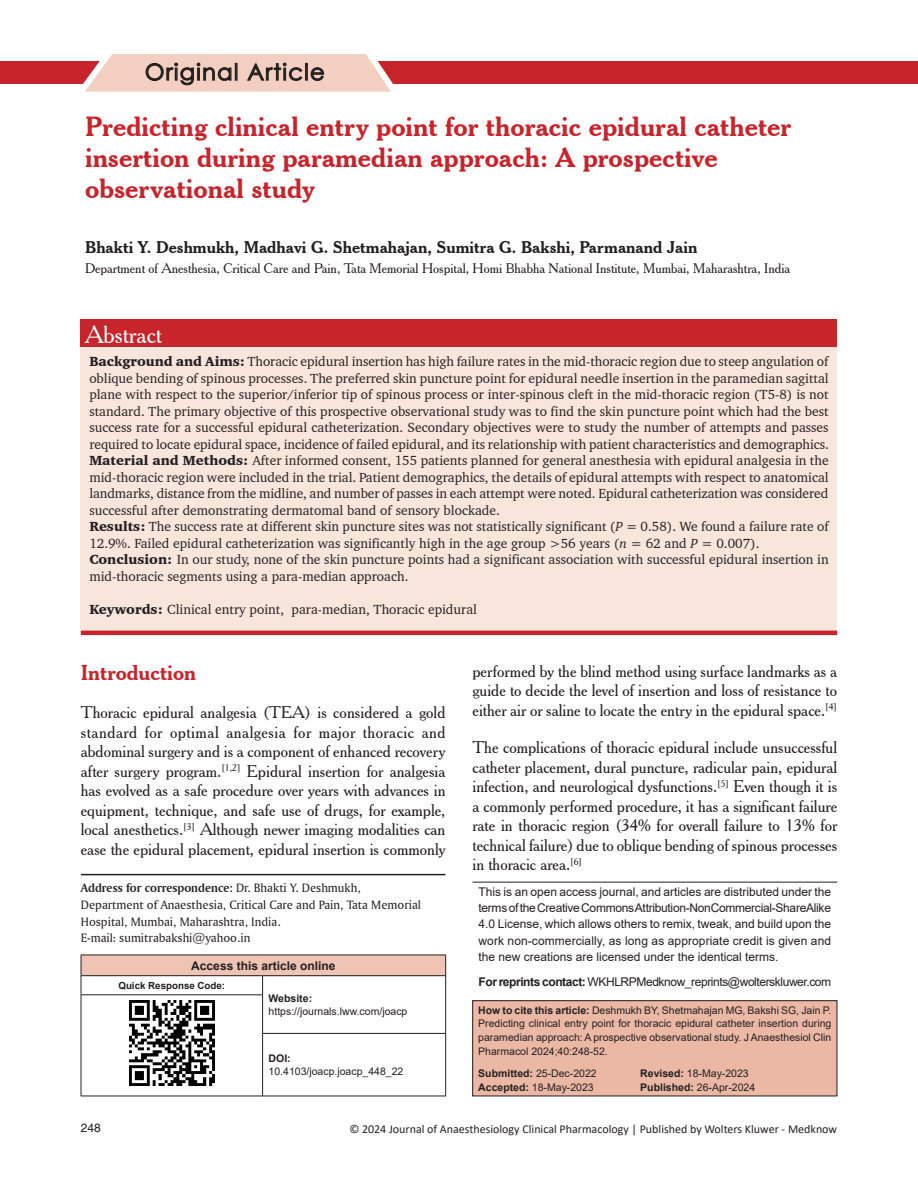
<style>
.page{position:relative;width:918px;height:1188px;background:#fff}
.page>*{position:absolute;margin:0;border:0;box-sizing:border-box;transform-origin:0 0}
.AT{font:700 27px/30.8px "Cheltenham BT";color:#c8242b}
.ABSH{font:24px "Cheltenham BT";color:#fff}
.AH{font:22.5px "Century Gothic";letter-spacing:.06em;color:#231f20}
.t1{font:700 21px "Cheltenham BT";color:#c8242b}
.TX{font:16.5px/19.5px "Cheltenham BT";color:#231f20;text-align:justify}
.AU{font:700 16.5px "Cheltenham BT";color:#231f20}
.ABS{font:13.5px/16.5px "Charter BT";color:#231f20;text-align:justify}
.AFF{font:13.5px "Cheltenham BT";color:#231f20}
.KWD{font:13.5px "Charter BT";color:#231f20}
.ADD{font:12.75px/16.5px "Amerigo BT Roman A";color:#231f20}
.C{font:12px/16.2px "Arial";color:#231f20;text-align:justify}
.t2{font:12px "Calibri";color:#231f20}
.C-2{font:12px "Arial";letter-spacing:-.035em;color:#231f20}
.AAO{font:700 12px "Arial";color:#231f20}
.t3{font:12px "Helvetica";color:#231f20}
.HTC{font:10.5px/13.6px "Arial";color:#231f20;text-align:justify}
.HIS{font:10.5px "Arial";color:#231f20}
.Web{font:10.5px/13.5px "Arial";color:#231f20}
.QRC{font:700 9.75px "Arial";color:#231f20}
.s1{font-weight:900}
.s2{font-style:italic}
.s3{font-family:"Amerigo BT Bold A"}
.s4{font-weight:700}
</style>
<div class="page">
<hr style="left:81px;top:874px;width:364px;height:1px;background:#231f20">
<div style="left:81px;top:955px;width:365px;height:21px;background:#efc4b4"></div>
<hr style="left:81px;top:1096px;width:182px;height:1px;background:#231f20">
<hr style="left:81px;top:955px;width:182px;height:1px;background:#231f20">
<hr style="left:263px;top:955px;width:183px;height:1px;background:#231f20">
<hr style="left:81px;top:975px;width:182px;height:1px;background:#231f20">
<svg style="left:81px;top:955px;width:1px;height:40px"></svg>
<hr style="left:263px;top:975px;width:183px;height:1px;background:#231f20">
<svg style="left:445px;top:955px;width:1px;height:40px"></svg>
<hr style="left:445px;top:995px;width:1px;height:38px;background:#231f20">
<hr style="left:81px;top:995px;width:182px;height:1px;background:#231f20">
<hr style="left:81px;top:995px;width:1px;height:38px;background:#231f20">
<hr style="left:81px;top:1033px;width:1px;height:63px;background:#231f20">
<hr style="left:262px;top:1033px;width:184px;height:1px;background:#231f20">
<hr style="left:445px;top:1034px;width:1px;height:62px;background:#231f20">
<hr style="left:263px;top:1096px;width:183px;height:1px;background:#231f20">
<svg style="left:262px;top:976px;width:1px;height:19px"></svg>
<hr style="left:262px;top:995px;width:1px;height:38px;background:#231f20">
<hr style="left:262px;top:1034px;width:1px;height:62px;background:#231f20">
<img style="left:129px;top:1001px;width:85px;height:85px">
<div style="left:81px;top:347px;width:756px;height:284px;background:#f8e5dc"></div>
<hr style="left:81px;top:631px;width:756px;height:4px;background:#c8242b">
<div style="left:81px;top:320px;width:756px;height:27px;background:#c8242b"></div>
<div style="left:473px;top:1001px;width:364px;height:95px;background:#ecb8a6"></div>
<div style="left:0;top:61px;width:918px;height:23px;background:#c8242b"></div>
<svg style="left:83px;top:54px;width:310px;height:38px;background:#debcb1"></svg>
<hr style="left:472px;top:882px;width:365px;height:1px;background:#231f20">
<p class="AH" style="left:145px;top:56px;width:181px">Original Article</p>
<p class="AT" style="left:85px;top:111px;width:708px">Predicting clinical entry point for thoracic epidural catheter insertion during paramedian approach: A prospective observational study</p>
<p class="AU" style="left:85px;top:236px;width:614px">Bhakti Y. Deshmukh, Madhavi G. Shetmahajan, Sumitra G. Bakshi, Parmanand Jain</p>
<p class="AFF" style="left:85px;top:260px;width:707px">Department of Anesthesia, Critical Care and Pain, Tata Memorial Hospital, Homi Bhabha National Institute, Mumbai, Maharashtra, India</p>
<p class="ABSH" style="left:85px;top:319px;width:78px">Abstract</p>
<p class="ABS" style="left:89px;top:353px;width:741px"><span class="s1">Background and Aims:</span> Thoracic epidural insertion has high failure rates in the mid‑thoracic region due to steep angulation of oblique bending of spinous processes. The preferred skin puncture point for epidural needle insertion in the paramedian sagittal plane with respect to the superior/inferior tip of spinous process or inter‑spinous cleft in the mid‑thoracic region (T5‑8) is not standard. The primary objective of this prospective observational study was to find the skin puncture point which had the best success rate for a successful epidural catheterization. Secondary objectives were to study the number of attempts and passes required to locate epidural space, incidence of failed epidural, and its relationship with patient characteristics and demographics.</p>
<p class="ABS" style="left:89px;top:452px;width:741px"><span class="s1">Material and Methods:</span> After informed consent, 155 patients planned for general anesthesia with epidural analgesia in the mid‑thoracic region were included in the trial. Patient demographics, the details of epidural attempts with respect to anatomical landmarks, distance from the midline, and number of passes in each attempt were noted. Epidural catheterization was considered successful after demonstrating dermatomal band of sensory blockade.</p>
<p class="ABS" style="left:89px;top:518px;width:741px"><span class="s1">Results:</span> The success rate at different skin puncture sites was not statistically significant (<span class="s2">P</span> = 0.58). We found a failure rate of<br>12.9%. Failed epidural catheterization was significantly high in the age group &gt;56 years (<span class="s2">n</span> = 62 and <span class="s2">P</span> = 0.007).</p>
<p class="ABS" style="left:89px;top:551px;width:741px"><span class="s1">Conclusion:</span> In our study, none of the skin puncture points had a significant association with successful epidural insertion in mid‑thoracic segments using a para‑median approach.</p>
<p class="KWD" style="left:89px;top:601px;width:389px"><span class="s1">Keywords:</span> Clinical entry point, para-median, Thoracic epidural</p>
<h1 class="t1" style="left:81px;top:660px;width:117px">Introduction</h1>
<p class="TX" style="left:81px;top:703px;width:366px">Thoracic epidural analgesia (TEA) is considered a gold standard for optimal analgesia for major thoracic and abdominal surgery and is a component of enhanced recovery after surgery program.<sup>[1,2]</sup> Epidural insertion for analgesia has evolved as a safe procedure over years with advances in equipment, technique, and safe use of drugs, for example, local anesthetics.<sup>[3]</sup> Although newer imaging modalities can ease the epidural placement, epidural insertion is commonly</p>
<p class="ADD" style="left:81px;top:880px;width:342px"><span class="s3">Address for correspondence:</span> Dr. Bhakti Y. Deshmukh, Department of Anaesthesia, Critical Care and Pain, Tata Memorial Hospital, Mumbai, Maharashtra, India.<br>E‑mail: sumitrabakshi@yahoo.in</p>
<p class="AAO" style="left:191px;top:957px;width:146px">Access this article online</p>
<p class="QRC" style="left:118px;top:978px;width:108px">Quick Response Code:</p>
<p class="Web" style="left:269px;top:991px;width:140px"><span class="s4">Website: </span>https://journals.lww.com/joacp</p>
<p class="Web" style="left:269px;top:1051px;width:136px"><span class="s4">DOI:<br></span>10.4103/joacp.joacp_448_22</p>
<p class="TX" style="left:472px;top:661px;width:366px">performed by the blind method using surface landmarks as a guide to decide the level of insertion and loss of resistance to either air or saline to locate the entry in the epidural space.<sup>[4]</sup></p>
<p class="TX" style="left:472px;top:738px;width:366px">The complications of thoracic epidural include unsuccessful catheter placement, dural puncture, radicular pain, epidural infection, and neurological dysfunctions.<sup>[5]</sup> Even though it is a commonly performed procedure, it has a significant failure rate in thoracic region (34% for overall failure to 13% for technical failure) due to oblique bending of spinous processes in thoracic area.<sup>[6]</sup></p>
<p class="C" style="left:478px;top:884px;width:354px">This is an open access journal, and articles are distributed under the terms of the Creative Commons Attribution‑NonCommercial‑ShareAlike 4.0 License, which allows others to remix, tweak, and build upon the work non‑commercially, as long as appropriate credit is given and the new creations are licensed under the identical terms.</p>
<p class="C-2" style="left:478px;top:973px;width:354px"><span class="s4">For reprints contact:</span> WKHLRPMedknow_reprints@wolterskluwer.com</p>
<p class="HTC" style="left:478px;top:1003px;width:355px"><span class="s4">How to cite this article:</span> Deshmukh BY, Shetmahajan MG, Bakshi SG, Jain P.<br>Predicting clinical entry point for thoracic epidural catheter insertion during paramedian approach: A prospective observational study. J Anaesthesiol Clin Pharmacol 2024;40:248-52.</p>
<p class="HIS" style="left:478px;top:1066px;width:120px"><span class="s4">Submitted:</span> 25‑Dec‑2022</p>
<p class="HIS" style="left:640px;top:1066px;width:110px"><span class="s4">Revised:</span> 18-May-2023</p>
<p class="HIS" style="left:478px;top:1080px;width:117px"><span class="s4">Accepted:</span> 18-May-2023</p>
<p class="HIS" style="left:640px;top:1080px;width:116px"><span class="s4">Published:</span> 26-Apr-2024</p>
<p class="t3" style="left:81px;top:1121px;width:22px">248</p>
<p class="t2" style="left:349px;top:1120px;width:489px">© 2024 Journal of Anaesthesiology Clinical Pharmacology | Published by Wolters Kluwer - Medknow</p>
</div>
